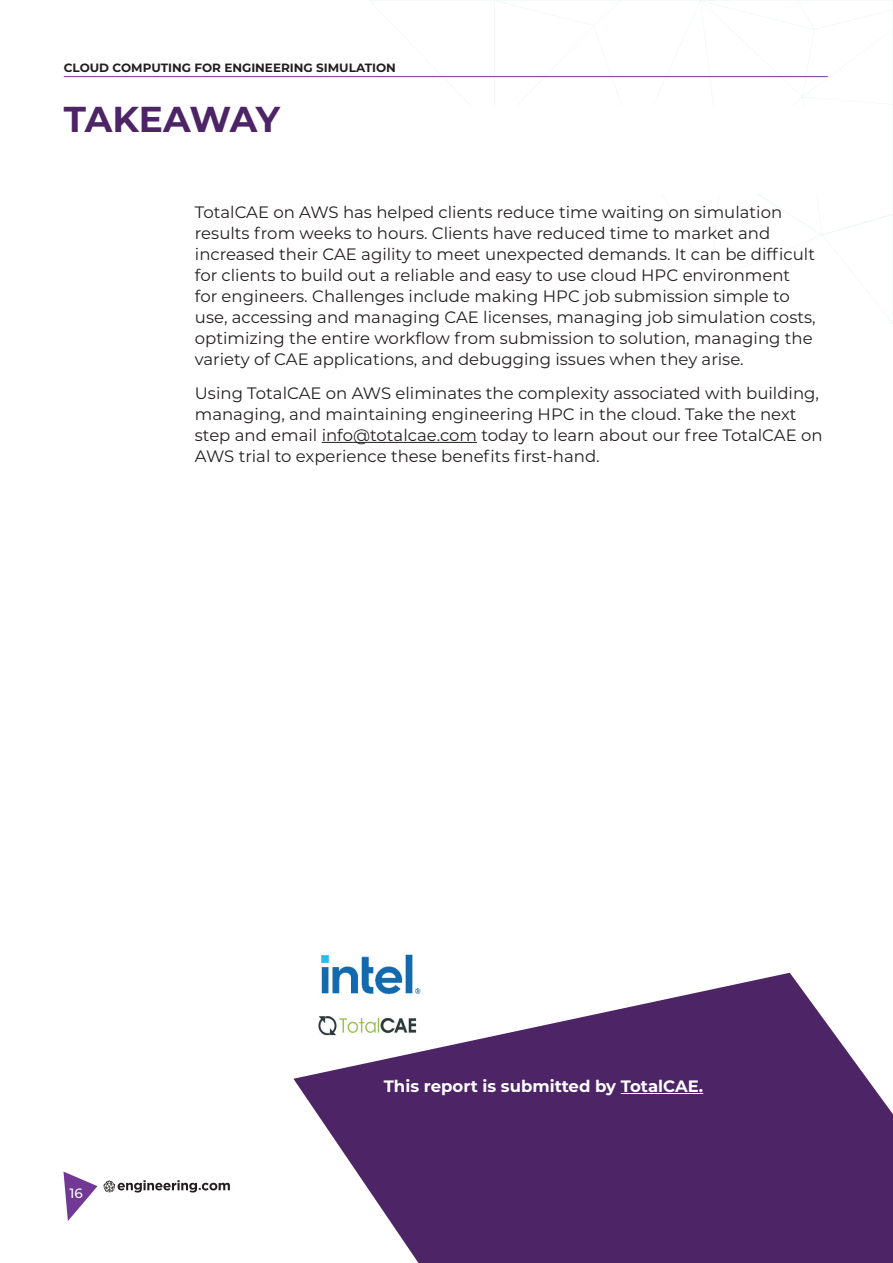
<style>
.page{position:relative;width:893px;height:1263px;background:#fff}
.page>*{position:absolute;margin:0;border:0;box-sizing:border-box;transform-origin:0 0}
.t1{font:700 36px "Montserrat";letter-spacing:-.035em;color:#4d2466}
.t2{font:16.5px/21px "Montserrat";color:#231f20}
.t3{font:700 16.5px "Montserrat";color:#fff}
.t4{font:500 13.5px "Montserrat";color:#fff}
.t5{font:700 12px "Montserrat";color:#231f20}
</style>
<div class="page">
<svg style="left:369px;top:0;width:524px;height:324px"></svg>
<svg style="left:63px;top:1171px;width:34px;height:50px"></svg>
<hr style="left:64px;top:76px;width:764px;height:1px;background:#723896">
<svg style="left:104px;top:1180px;width:126px;height:12px"></svg>
<hr style="left:322px;top:442px;width:155px;height:1px;background:#231f20">
<div style="left:64px;top:106px;width:765px;height:87px;background:#fff"></div>
<svg style="left:293px;top:973px;width:600px;height:290px;fill:#4d2466"></svg>
<hr style="left:621px;top:1093px;width:82px;height:1px;background:#fff">
<img style="left:316px;top:1015px;width:104px;height:21px">
<img style="left:300px;top:954px;width:136px;height:46px">
<p class="t5" style="left:64px;top:59px;width:334px">CLOUD COMPUTING FOR ENGINEERING SIMULATION</p>
<h1 class="t1" style="left:64px;top:93px;width:218px">TAKEAWAY</h1>
<p class="t2" style="left:195px;top:201px;width:622px">TotalCAE on AWS has helped clients reduce time waiting on simulation results from weeks to hours. Clients have reduced time to market and increased their CAE agility to meet unexpected demands. It can be difficult for clients to build out a reliable and easy to use cloud HPC environment for engineers. Challenges include making HPC job submission simple to use, accessing and managing CAE licenses, managing job simulation costs, optimizing the entire workflow from submission to solution, managing the variety of CAE applications, and debugging issues when they arise.</p>
<p class="t2" style="left:195px;top:382px;width:629px">Using TotalCAE on AWS eliminates the complexity associated with building, managing, and maintaining engineering HPC in the cloud. Take the next step and email info@totalcae.com today to learn about our free TotalCAE on AWS trial to experience these benefits first-hand.</p>
<p class="t4" style="left:69px;top:1184px;width:15px">16</p>
<p class="t3" style="left:384px;top:1074px;width:321px">This report is submitted by TotalCAE.</p>
</div>
